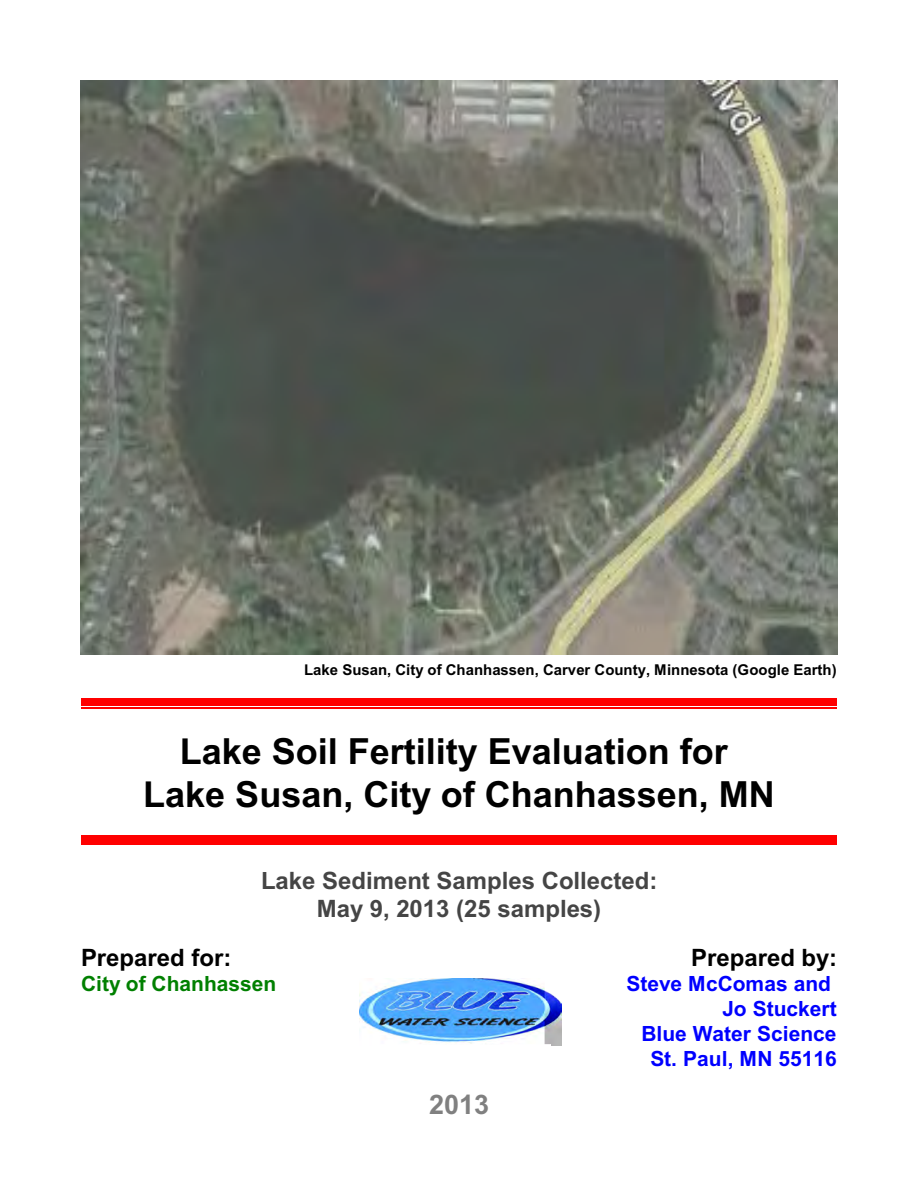
<style>
.page{position:relative;width:918px;height:1188px;background:#fff}
.page>*{position:absolute;margin:0;border:0;box-sizing:border-box;transform-origin:0 0}
.t1{font:700 36px/42.3px "Arial";color:#000;text-align:center}
.t2{font:700 27px "Arial";color:#808080}
.t3{font:700 24px/28.2px "Arial";color:#454545;text-align:center}
.t4{font:700 24px "Arial";color:#000}
.t5{font:700 21px/24.9px "Arial";color:#00f;text-align:right}
.t6{font:700 21px "Arial";color:#008000}
.t7{font:700 15px "Arial";color:#000}
</style>
<div class="page">
<img style="left:81px;top:81px;width:756px;height:573px">
<div style="left:81px;top:699px;width:756px;height:7px;background:#f00"></div>
<hr style="left:81px;top:708px;width:756px;height:1px;background:#f00">
<hr style="left:81px;top:835px;width:756px;height:1px;background:#f00">
<div style="left:81px;top:838px;width:756px;height:7px;background:#f00"></div>
<img style="left:360px;top:978px;width:201px;height:68px">
<p class="t7" style="left:304px;top:664px;width:534px">Lake Susan, City of Chanhassen, Carver County, Minnesota (Google Earth)</p>
<h1 class="t1" style="left:143px;top:734px;width:633px">Lake Soil Fertility Evaluation for<br>Lake Susan, City of Chanhassen, MN</h1>
<h3 class="t3" style="left:261px;top:868px;width:398px">Lake Sediment Samples Collected:<br>May 9, 2013 (25 samples)</h3>
<h3 class="t4" style="left:81px;top:948px;width:152px">Prepared for:</h3>
<h3 class="t6" style="left:81px;top:976px;width:197px">City of Chanhassen</h3>
<h2 class="t2" style="left:429px;top:1094px;width:62px">2013</h2>
<h3 class="t4" style="left:691px;top:948px;width:147px">Prepared by:</h3>
<h3 class="t5" style="left:626px;top:974px;width:212px">Steve McComas and<br>Jo Stuckert<br>Blue Water Science<br>St. Paul, MN 55116</h3>
</div>
